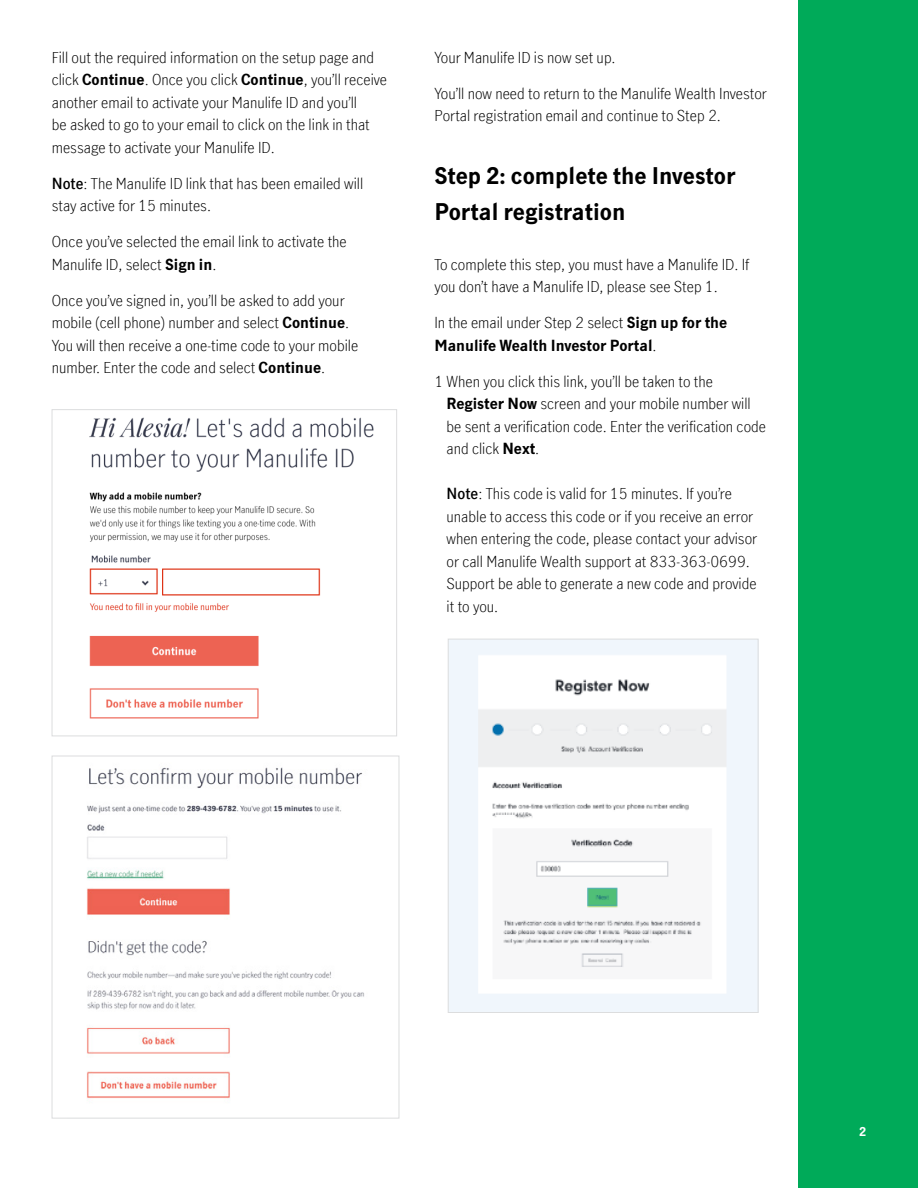
<style>
.page{position:relative;width:918px;height:1188px;background:#fff}
.page>*{position:absolute;margin:0;border:0;box-sizing:border-box;transform-origin:0 0}
.t1{font:700 22.5px/36px "Manulife JH Sans Optimized";color:#000}
.Body_-_10_15{font:300 15px/22.5px "Manulife JH Sans Optimized";color:#000}
.Body_-_10_15-2{font:700 15px/22.5px "Manulife JH Sans Optimized";color:#000}
.t2{font:700 12px "Manulife JH Sans Optimized";color:#fff}
.s1{font-weight:700}
.s2{font-weight:600}
.s3{font-weight:300}
</style>
<div class="page">
<div style="left:799px;top:0;width:119px;height:1188px;background:#00aa59"></div>
<img style="left:89px;top:417px;width:285px;height:302px">
<div style="left:52px;top:409px;width:345px;height:327px;border:1px solid #dcddde"></div>
<img style="left:86px;top:767px;width:278px;height:332px">
<div style="left:52px;top:756px;width:347px;height:362px;border:1px solid #dcddde"></div>
<img style="left:450px;top:641px;width:306px;height:370px">
<div style="left:448px;top:639px;width:310px;height:374px;border:1px solid #dcddde"></div>
<p class="Body_-_10_15" style="left:52px;top:46px;width:337px">Fill out the required information on the setup page and click <span class="s1">Continue</span>. Once you click <span class="s1">Continue</span>, you’ll receive another email to activate your Manulife ID and you’ll<br>be asked to go to your email to click on the link in that message to activate your Manulife ID.</p>
<p class="Body_-_10_15" style="left:52px;top:172px;width:313px"><span class="s2">Note</span>: The Manulife ID link that has been emailed will stay active for 15 minutes.</p>
<p class="Body_-_10_15" style="left:52px;top:230px;width:296px">Once you’ve selected the email link to activate the<br>Manulife ID, select <span class="s1">Sign in</span>.</p>
<p class="Body_-_10_15" style="left:52px;top:289px;width:308px">Once you’ve signed in, you’ll be asked to add your mobile (cell phone) number and select <span class="s1">Continue</span>.<br>You will then receive a one-time code to your mobile number. Enter the code and select <span class="s1">Continue</span>.</p>
<p class="Body_-_10_15" style="left:434px;top:46px;width:183px">Your Manulife ID is now set up.</p>
<p class="Body_-_10_15" style="left:434px;top:82px;width:334px">You’ll now need to return to the Manulife Wealth Investor<br>Portal registration email and continue to Step 2.</p>
<h2 class="t1" style="left:434px;top:157px;width:303px">Step 2: complete the Investor<br>Portal registration</h2>
<p class="Body_-_10_15" style="left:434px;top:253px;width:316px">To complete this step, you must have a Manulife ID. If you don’t have a Manulife ID, please see Step 1.</p>
<p class="Body_-_10_15-2" style="left:434px;top:311px;width:294px"><span class="s3">In the email under Step 2 select</span> Sign up for the<br>Manulife Wealth Investor Portal<span class="s3">.</span></p>
<p class="Body_-_10_15" style="left:447px;top:370px;width:321px;text-indent:-12px">1 When you click this link, you’ll be taken to the <span class="s1">Register Now</span> screen and your mobile number will be sent a verification code. Enter the verification code and click <span class="s1">Next</span>.</p>
<p class="Body_-_10_15" style="left:447px;top:482px;width:312px"><span class="s2">Note</span>: This code is valid for 15 minutes. If you’re unable to access this code or if you receive an error when entering the code, please contact your advisor or call Manulife Wealth support at 833-363-0699.<br>Support be able to generate a new code and provide it to you.</p>
<p class="t2" style="left:859px;top:1123px;width:9px">2</p>
</div>
